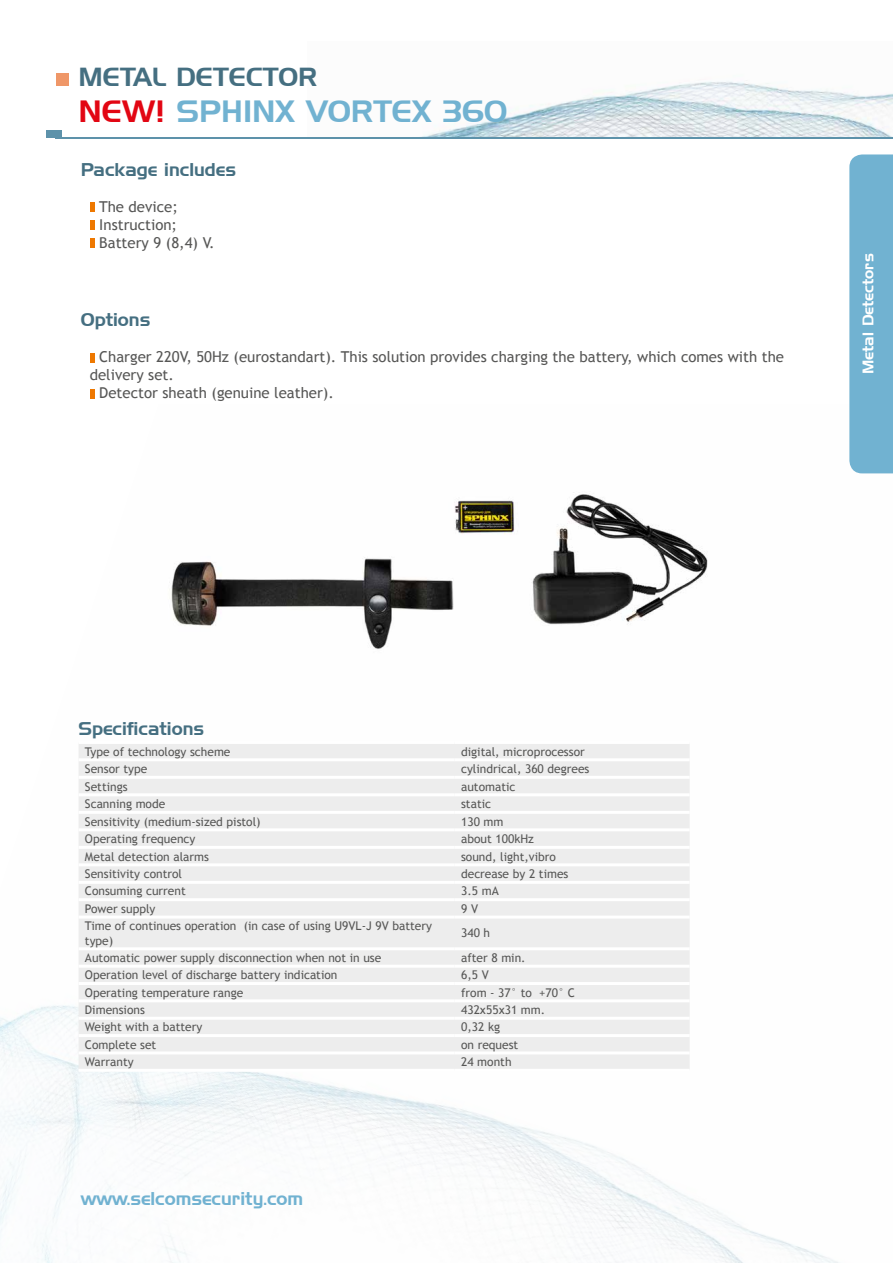
<style>
.page{position:relative;width:893px;height:1263px;background:#fff}
.page>*{position:absolute;margin:0;border:0;box-sizing:border-box;transform-origin:0 0}
.t1{font:30px "Handel Gothic TL";color:#71b2d1}
.t2{font:25.5px "Handel Gothic TL";color:#456f81}
.t3{font:18px "Handel Gothic TL";color:#456f81}
.t4{font:18px "Handel Gothic TL";color:#71b2d1}
.t5{font:15px/18px "Trebuchet MS";color:#575756}
.t6{font:15px "Handel Gothic TL";color:#fff}
.t7{font:12px/14.4px "Trebuchet MS";color:#575756}
.s1{color:#e20613}
</style>
<div class="page">
<img style="left:0;top:473px;width:893px;height:790px">
<img style="left:159px;top:473px;width:567px;height:197px">
<img style="left:420px;top:81px;width:473px;height:56px">
<hr style="left:55px;top:137px;width:838px;height:1px;background:#5d92aa">
<div style="left:46px;top:130px;width:16px;height:8px;background:#5d92aa"></div>
<div style="left:56px;top:74px;width:13px;height:12px;background:#ef9768"></div>
<div style="left:90px;top:353px;width:5px;height:9px;background:#ee7800"></div>
<div style="left:90px;top:389px;width:5px;height:9px;background:#ee7800"></div>
<div style="left:79px;top:744px;width:611px;height:325px;background:#ededed"></div>
<hr style="left:79px;top:741px;width:376px;height:3px;background:#fff">
<hr style="left:455px;top:741px;width:235px;height:3px;background:#fff">
<hr style="left:79px;top:758px;width:376px;height:3px;background:#fff">
<hr style="left:455px;top:758px;width:235px;height:3px;background:#fff">
<hr style="left:79px;top:776px;width:376px;height:3px;background:#fff">
<hr style="left:455px;top:776px;width:235px;height:3px;background:#fff">
<hr style="left:79px;top:793px;width:376px;height:3px;background:#fff">
<hr style="left:455px;top:793px;width:235px;height:3px;background:#fff">
<hr style="left:79px;top:811px;width:376px;height:3px;background:#fff">
<hr style="left:455px;top:811px;width:235px;height:3px;background:#fff">
<hr style="left:79px;top:828px;width:376px;height:3px;background:#fff">
<hr style="left:455px;top:828px;width:235px;height:3px;background:#fff">
<hr style="left:79px;top:846px;width:376px;height:3px;background:#fff">
<hr style="left:455px;top:846px;width:235px;height:3px;background:#fff">
<hr style="left:79px;top:863px;width:376px;height:3px;background:#fff">
<hr style="left:455px;top:863px;width:235px;height:3px;background:#fff">
<hr style="left:79px;top:881px;width:376px;height:3px;background:#fff">
<hr style="left:455px;top:881px;width:235px;height:3px;background:#fff">
<hr style="left:79px;top:898px;width:376px;height:3px;background:#fff">
<hr style="left:455px;top:898px;width:235px;height:3px;background:#fff">
<hr style="left:79px;top:915px;width:376px;height:3px;background:#fff">
<hr style="left:455px;top:915px;width:235px;height:3px;background:#fff">
<hr style="left:79px;top:947px;width:376px;height:3px;background:#fff">
<hr style="left:455px;top:947px;width:235px;height:3px;background:#fff">
<hr style="left:79px;top:965px;width:376px;height:3px;background:#fff">
<hr style="left:455px;top:965px;width:235px;height:3px;background:#fff">
<hr style="left:79px;top:982px;width:376px;height:3px;background:#fff">
<hr style="left:455px;top:982px;width:235px;height:3px;background:#fff">
<hr style="left:79px;top:999px;width:376px;height:3px;background:#fff">
<hr style="left:455px;top:999px;width:235px;height:3px;background:#fff">
<hr style="left:79px;top:1017px;width:376px;height:3px;background:#fff">
<hr style="left:455px;top:1017px;width:235px;height:3px;background:#fff">
<hr style="left:79px;top:1034px;width:376px;height:3px;background:#fff">
<hr style="left:455px;top:1034px;width:235px;height:3px;background:#fff">
<hr style="left:79px;top:1051px;width:376px;height:3px;background:#fff">
<hr style="left:455px;top:1051px;width:235px;height:3px;background:#fff">
<hr style="left:79px;top:1069px;width:376px;height:3px;background:#fff">
<hr style="left:455px;top:1069px;width:235px;height:3px;background:#fff">
<div style="left:849px;top:154px;width:44px;height:319px;background:#71b2d1"></div>
<div style="left:90px;top:202px;width:5px;height:10px;background:#ee7800"></div>
<div style="left:90px;top:220px;width:5px;height:10px;background:#ee7800"></div>
<div style="left:90px;top:238px;width:5px;height:10px;background:#ee7800"></div>
<h2 class="t2" style="left:79px;top:60px;width:240px">METAL DETECTOR</h2>
<h1 class="t1" style="left:79px;top:92px;width:430px"><span class="s1">NEW!</span> SPHINX VORTEX 360</h1>
<h3 class="t3" style="left:81px;top:158px;width:157px">Package includes</h3>
<p class="t5" style="left:99px;top:197px;width:117px">The device;<br>Instruction;<br>Battery 9 (8,4) V.</p>
<h3 class="t3" style="left:81px;top:308px;width:71px">Options</h3>
<p class="t5" style="left:99px;top:348px;width:686px">Charger 220V, 50Hz (eurostandart). This solution provides charging the battery, which comes with the</p>
<p class="t5" style="left:90px;top:366px;width:86px">delivery set.</p>
<p class="t5" style="left:99px;top:384px;width:236px">Detector sheath (genuine leather).</p>
<p class="t6" style="left:858px;top:374px;width:122px;rotate:-90deg">Metal Detectors</p>
<h3 class="t3" style="left:79px;top:717px;width:127px">Specifications</h3>
<p class="t7" style="left:85px;top:744px;width:147px">Type of technology scheme</p>
<p class="t7" style="left:461px;top:744px;width:125px">digital, microprocessor</p>
<p class="t7" style="left:85px;top:761px;width:64px">Sensor type</p>
<p class="t7" style="left:461px;top:761px;width:130px">cylindrical, 360 degrees</p>
<p class="t7" style="left:85px;top:779px;width:44px">Settings</p>
<p class="t7" style="left:461px;top:779px;width:56px">automatic</p>
<p class="t7" style="left:85px;top:796px;width:82px">Scanning mode</p>
<p class="t7" style="left:461px;top:796px;width:32px">static</p>
<p class="t7" style="left:85px;top:814px;width:177px">Sensitivity (medium-sized pistol)</p>
<p class="t7" style="left:461px;top:814px;width:44px">130 mm</p>
<p class="t7" style="left:85px;top:831px;width:112px">Operating frequency</p>
<p class="t7" style="left:461px;top:831px;width:74px">about 100kHz</p>
<p class="t7" style="left:85px;top:849px;width:126px">Metal detection alarms</p>
<p class="t7" style="left:461px;top:849px;width:96px">sound, light,vibro</p>
<p class="t7" style="left:85px;top:866px;width:99px">Sensitivity control</p>
<p class="t7" style="left:461px;top:866px;width:109px">decrease by 2 times</p>
<p class="t7" style="left:85px;top:884px;width:102px">Consuming current</p>
<p class="t7" style="left:461px;top:884px;width:39px">3.5 mA</p>
<p class="t7" style="left:85px;top:901px;width:72px">Power supply</p>
<p class="t7" style="left:461px;top:901px;width:18px">9 V</p>
<p class="t7" style="left:85px;top:919px;width:348px">Time of continues operation (in case of using U9VL-J 9V battery type)</p>
<p class="t7" style="left:461px;top:926px;width:31px">340 h</p>
<p class="t7" style="left:85px;top:950px;width:298px">Automatic power supply disconnection when not in use</p>
<p class="t7" style="left:461px;top:950px;width:66px">after 8 min.</p>
<p class="t7" style="left:85px;top:968px;width:254px">Operation level of discharge battery indication</p>
<p class="t7" style="left:461px;top:968px;width:29px">6,5 V</p>
<p class="t7" style="left:85px;top:985px;width:160px">Operating temperature range</p>
<p class="t7" style="left:461px;top:985px;width:115px">from - 37° to +70° С</p>
<p class="t7" style="left:85px;top:1002px;width:61px">Dimensions</p>
<p class="t7" style="left:461px;top:1002px;width:86px">432х55х31 mm.</p>
<p class="t7" style="left:85px;top:1020px;width:119px">Weight with a battery</p>
<p class="t7" style="left:461px;top:1020px;width:40px">0,32 kg</p>
<p class="t7" style="left:85px;top:1037px;width:73px">Complete set</p>
<p class="t7" style="left:461px;top:1037px;width:59px">on request</p>
<p class="t7" style="left:85px;top:1054px;width:50px">Warranty</p>
<p class="t7" style="left:461px;top:1054px;width:52px">24 month</p>
<h3 class="t4" style="left:81px;top:1187px;width:224px">www.selcomsecurity.com</h3>
</div>
